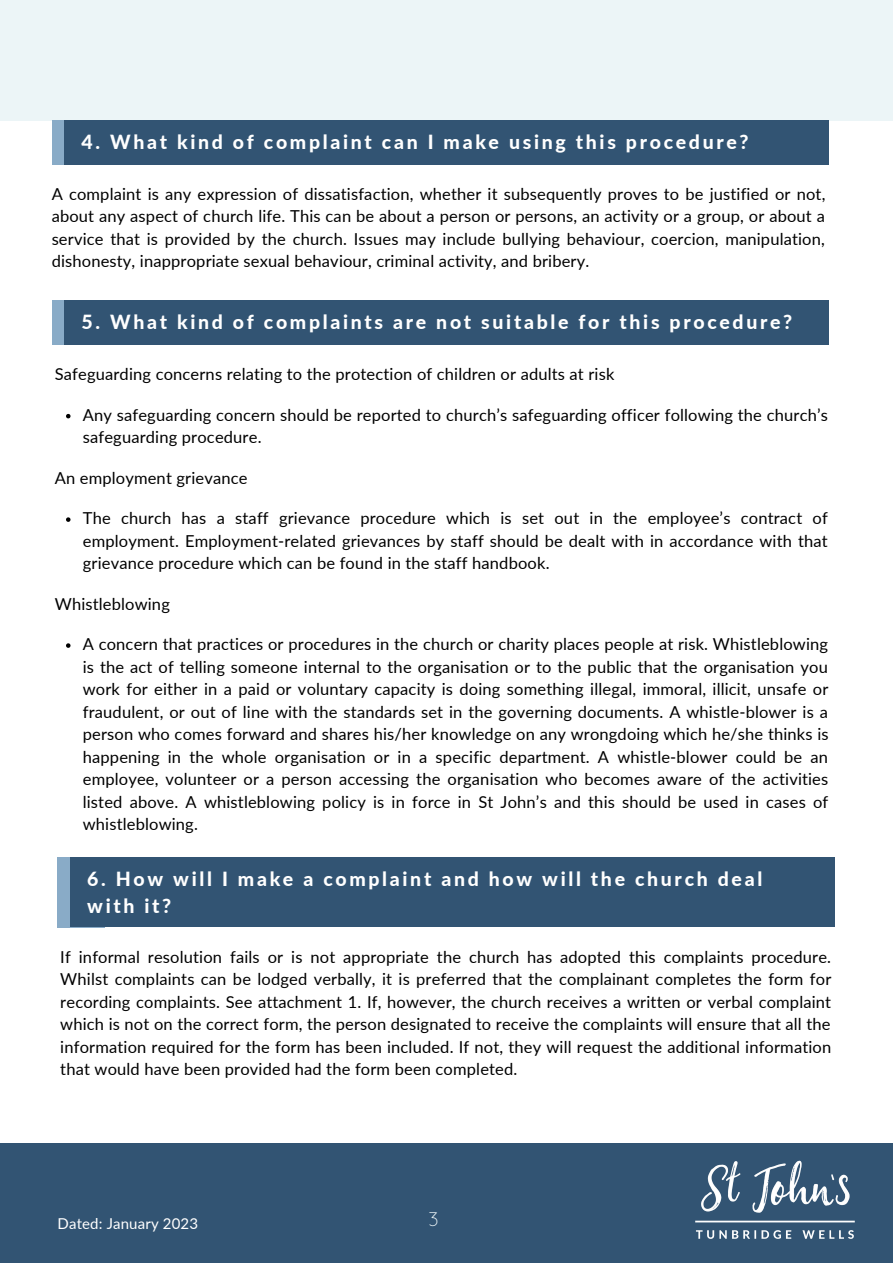
<style>
.page{position:relative;width:893px;height:1264px;background:#fff}
.page>*{position:absolute;margin:0;border:0;box-sizing:border-box;transform-origin:0 0}
.t1{font:800 19.5px/27px "Lato";letter-spacing:.135em;color:#fff}
.t2{font:300 19.5px "Quicksand";color:#ecf5f7}
.t3{font:16.5px/22.5px "Lato";letter-spacing:.01em;color:#000;text-align:justify}
.t4{font:15px "Lato";letter-spacing:.01em;color:#fff}
</style>
<div class="page">
<div style="left:0;top:0;width:892px;height:120px;background:#ecf5f7"></div>
<div style="left:0;top:1143px;width:892px;height:119px;background:#325473"></div>
<img style="left:695px;top:1160px;width:160px;height:79px">
<svg style="left:66px;top:414px;width:4px;height:4px"></svg>
<svg style="left:66px;top:517px;width:4px;height:5px"></svg>
<svg style="left:66px;top:643px;width:4px;height:5px"></svg>
<div style="left:52px;top:120px;width:29px;height:44px;background:#89abc7"></div>
<div style="left:65px;top:120px;width:763px;height:44px;background:#325473"></div>
<div style="left:52px;top:300px;width:29px;height:45px;background:#89abc7"></div>
<div style="left:65px;top:300px;width:763px;height:44px;background:#325473"></div>
<div style="left:57px;top:857px;width:48px;height:70px;background:#89abc7"></div>
<div style="left:71px;top:857px;width:763px;height:69px;background:#325473"></div>
<p class="t1" style="left:81px;top:128px;width:668px">4. What kind of complaint can I make using this procedure?</p>
<p class="t3" style="left:52px;top:182px;width:775px">A complaint is any expression of dissatisfaction, whether it subsequently proves to be justified or not, about any aspect of church life. This can be about a person or persons, an activity or a group, or about a service that is provided by the church. Issues may include bullying behaviour, coercion, manipulation, dishonesty, inappropriate sexual behaviour, criminal activity, and bribery.</p>
<p class="t1" style="left:81px;top:308px;width:712px">5. What kind of complaints are not suitable for this procedure?</p>
<p class="t3" style="left:55px;top:362px;width:561px">Safeguarding concerns relating to the protection of children or adults at risk</p>
<p class="t3" style="left:83px;top:403px;width:746px">Any safeguarding concern should be reported to church’s safeguarding officer following the church’s safeguarding procedure.</p>
<p class="t3" style="left:55px;top:466px;width:194px">An employment grievance</p>
<p class="t3" style="left:83px;top:506px;width:746px">The church has a staff grievance procedure which is set out in the employee’s contract of employment. Employment-related grievances by staff should be dealt with in accordance with that grievance procedure which can be found in the staff handbook.</p>
<p class="t3" style="left:55px;top:592px;width:117px">Whistleblowing</p>
<p class="t3" style="left:83px;top:632px;width:747px">A concern that practices or procedures in the church or charity places people at risk. Whistleblowing is the act of telling someone internal to the organisation or to the public that the organisation you work for either in a paid or voluntary capacity is doing something illegal, immoral, illicit, unsafe or fraudulent, or out of line with the standards set in the governing documents. A whistle-blower is a person who comes forward and shares his/her knowledge on any wrongdoing which he/she thinks is happening in the whole organisation or in a specific department. A whistle-blower could be an employee, volunteer or a person accessing the organisation who becomes aware of the activities listed above. A whistleblowing policy is in force in St John’s and this should be used in cases of whistleblowing.</p>
<p class="t1" style="left:87px;top:865px;width:676px">6. How will I make a complaint and how will the church deal with it?</p>
<p class="t3" style="left:60px;top:945px;width:772px">If informal resolution fails or is not appropriate the church has adopted this complaints procedure.<br>Whilst complaints can be lodged verbally, it is preferred that the complainant completes the form for recording complaints. See attachment 1. If, however, the church receives a written or verbal complaint which is not on the correct form, the person designated to receive the complaints will ensure that all the information required for the form has been included. If not, they will request the additional information that would have been provided had the form been completed.</p>
<p class="t4" style="left:58px;top:1213px;width:142px">Dated: January 2023</p>
<p class="t2" style="left:428px;top:1206px;width:12px">3</p>
</div>
